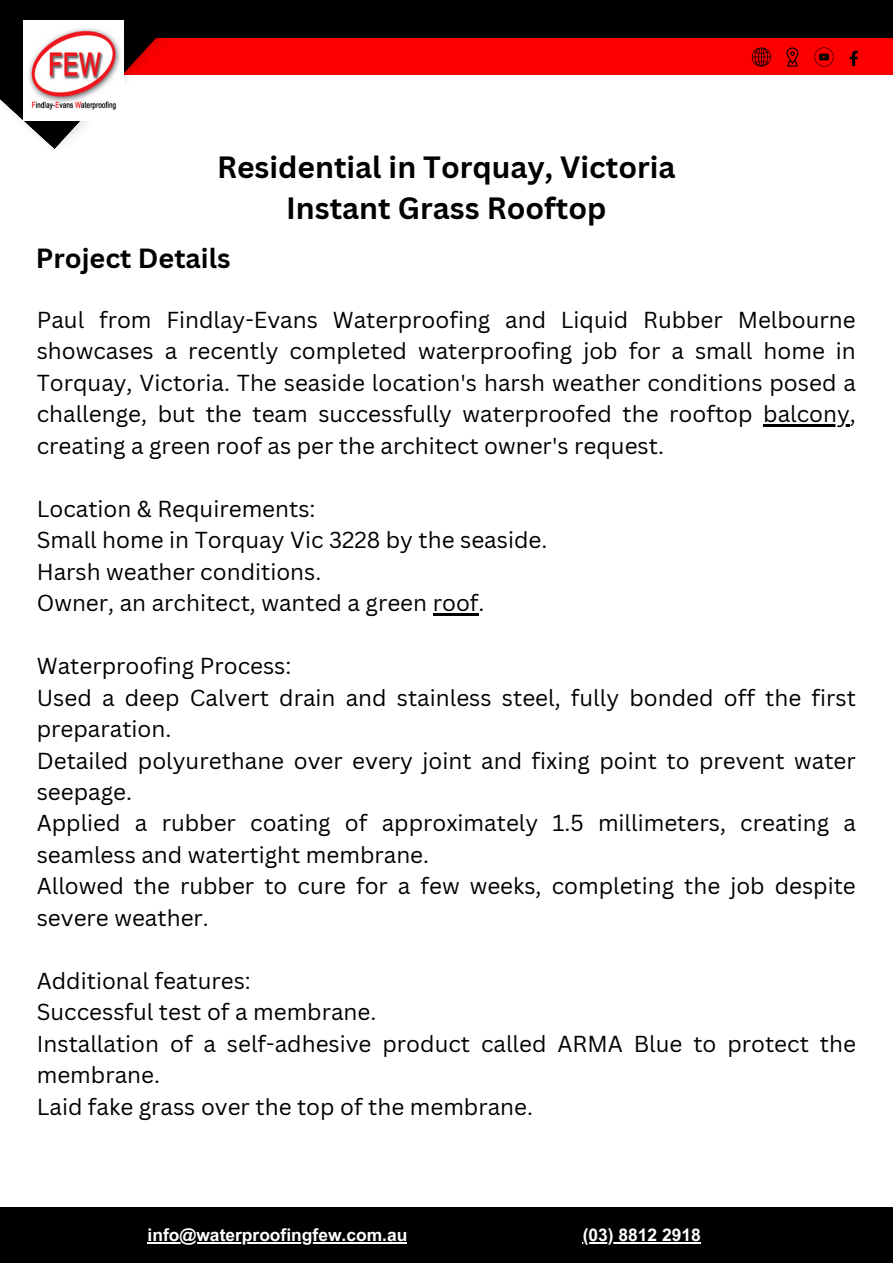
<style>
.page{position:relative;width:893px;height:1264px;background:#fff}
.page>*{position:absolute;margin:0;border:0;box-sizing:border-box;transform-origin:0 0}
.t1{font:700 30px "Canva Sans";color:#000}
.t2{font:700 27px "Canva Sans";color:#000}
.t3{font:22.5px/31.5px "Canva Sans";color:#000}
.t4{font:700 17.4px "Arial MT Pro";color:#fffffe}
</style>
<div class="page">
<div style="left:48px;top:38px;width:844px;height:37px;background:#fc0000"></div>
<div style="left:56px;top:0;width:836px;height:38px;background:#000"></div>
<div style="left:0;top:1207px;width:892px;height:55px;background:#000"></div>
<svg style="left:0;top:0;width:163px;height:149px"></svg>
<img style="left:23px;top:21px;width:101px;height:100px">
<svg style="left:751px;top:47px;width:19px;height:20px"></svg>
<svg style="left:814px;top:47px;width:19px;height:20px"></svg>
<svg style="left:849px;top:50px;width:9px;height:16px"></svg>
<svg style="left:786px;top:47px;width:12px;height:20px"></svg>
<hr style="left:147px;top:1242px;width:260px;height:1px;background:#fffffe">
<hr style="left:582px;top:1242px;width:118px;height:1px;background:#fffffe">
<hr style="left:763px;top:424px;width:86px;height:2px;background:#000">
<hr style="left:433px;top:613px;width:45px;height:2px;background:#000">
<p class="t1" style="left:217px;top:146px;width:460px">Residential in Torquay, Victoria</p>
<p class="t1" style="left:286px;top:187px;width:322px">Instant Grass Rooftop</p>
<p class="t2" style="left:36px;top:239px;width:196px">Project Details</p>
<p class="t3" style="left:37px;top:303px;width:820px;text-align:justify">Paul from Findlay-Evans Waterproofing and Liquid Rubber Melbourne showcases a recently completed waterproofing job for a small home in Torquay, Victoria. The seaside location's harsh weather conditions posed a challenge, but the team successfully waterproofed the rooftop balcony, creating a green roof as per the architect owner's request.</p>
<p class="t3" style="left:37px;top:492px;width:280px">Location &amp; Requirements:</p>
<p class="t3" style="left:37px;top:523px;width:512px">Small home in Torquay Vic 3228 by the seaside.</p>
<p class="t3" style="left:37px;top:555px;width:286px">Harsh weather conditions.</p>
<p class="t3" style="left:37px;top:586px;width:449px">Owner, an architect, wanted a green roof.</p>
<p class="t3" style="left:37px;top:649px;width:256px">Waterproofing Process:</p>
<p class="t3" style="left:37px;top:681px;width:820px">Used a deep Calvert drain and stainless steel, fully bonded off the first preparation.</p>
<p class="t3" style="left:37px;top:744px;width:820px">Detailed polyurethane over every joint and fixing point to prevent water seepage.</p>
<p class="t3" style="left:37px;top:807px;width:820px">Applied a rubber coating of approximately 1.5 millimeters, creating a seamless and watertight membrane.</p>
<p class="t3" style="left:37px;top:870px;width:820px">Allowed the rubber to cure for a few weeks, completing the job despite severe weather.</p>
<p class="t3" style="left:37px;top:964px;width:215px">Additional features:</p>
<p class="t3" style="left:37px;top:995px;width:341px">Successful test of a membrane.</p>
<p class="t3" style="left:37px;top:1027px;width:820px">Installation of a self-adhesive product called ARMA Blue to protect the membrane.</p>
<p class="t3" style="left:37px;top:1090px;width:498px">Laid fake grass over the top of the membrane.</p>
<p class="t4" style="left:147px;top:1228px;width:261px">info@waterproofingfew.com.au</p>
<p class="t4" style="left:582px;top:1228px;width:120px">(03) 8812 2918</p>
</div>
